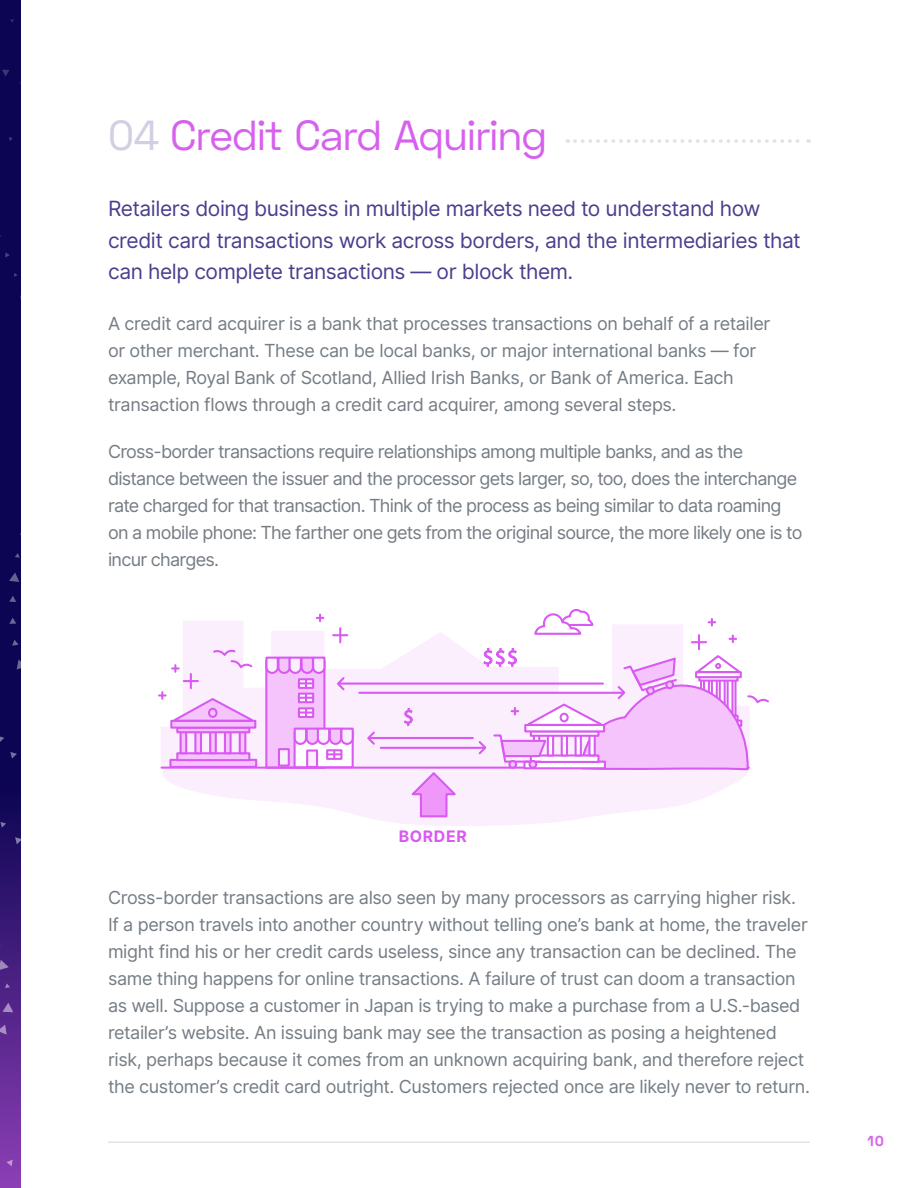
<style>
.page{position:relative;width:918px;height:1188px;background:#fff}
.page>*{position:absolute;margin:0;border:0;box-sizing:border-box;transform-origin:0 0}
.t1{font:42px "Space Grotesk";letter-spacing:-.03em;color:#d760ee}
.t2{font:21px/31.5px "Inter";letter-spacing:-.02em;color:#48408d}
.t3{font:18px/27px "Inter";letter-spacing:-.025em;color:#747c84}
.t4{font:700 15.9px "Inter";letter-spacing:.04em;color:#d959f2}
.t5{font:700 14.4px "Space Grotesk";color:#d760ee}
.s1{color:#d1cfe2}
</style>
<div class="page">
<svg style="left:0;top:0;width:20px;height:1188px;background:#210e63"></svg>
<svg style="left:0;top:1023px;width:10px;height:12px"></svg>
<svg style="left:2px;top:1002px;width:14px;height:14px"></svg>
<svg style="left:5px;top:983px;width:6px;height:7px"></svg>
<svg style="left:0;top:960px;width:10px;height:14px"></svg>
<svg style="left:0;top:940px;width:1px;height:13px"></svg>
<svg style="left:6px;top:1158px;width:8px;height:8px"></svg>
<svg style="left:13px;top:836px;width:7px;height:10px"></svg>
<svg style="left:0;top:821px;width:6px;height:8px"></svg>
<svg style="left:0;top:734px;width:17px;height:26px"></svg>
<svg style="left:14px;top:659px;width:6px;height:14px"></svg>
<svg style="left:12px;top:640px;width:8px;height:8px"></svg>
<svg style="left:9px;top:617px;width:9px;height:9px"></svg>
<svg style="left:9px;top:595px;width:9px;height:9px"></svg>
<svg style="left:9px;top:572px;width:11px;height:13px"></svg>
<svg style="left:15px;top:553px;width:5px;height:6px"></svg>
<svg style="left:13px;top:273px;width:5px;height:5px"></svg>
<svg style="left:4px;top:252px;width:6px;height:7px"></svg>
<svg style="left:7px;top:136px;width:6px;height:6px"></svg>
<svg style="left:18px;top:80px;width:2px;height:10px"></svg>
<svg style="left:0;top:67px;width:10px;height:10px"></svg>
<svg style="left:9px;top:18px;width:5px;height:5px"></svg>
<svg style="left:575px;top:139px;width:234px;height:4px"></svg>
<svg style="left:160px;top:766px;width:589px;height:60px;fill:#fbeefd"></svg>
<svg style="left:161px;top:621px;width:316px;height:146px;fill:#fbeefd"></svg>
<div style="left:266px;top:661px;width:58px;height:107px;background:#f6c4fc"></div>
<div style="left:265px;top:660px;width:60px;height:109px;border:2px solid #d959f2"></div>
<div style="left:279px;top:749px;width:10px;height:17px;background:#fbeefd"></div>
<div style="left:278px;top:748px;width:12px;height:19px;border:2px solid #d959f2"></div>
<div style="left:298px;top:678px;width:16px;height:11px;border:2px solid #d959f2"></div>
<svg style="left:264px;top:656px;width:63px;height:32px"></svg>
<div style="left:298px;top:693px;width:16px;height:10px;border:2px solid #d959f2"></div>
<svg style="left:299px;top:694px;width:14px;height:8px"></svg>
<svg style="left:299px;top:708px;width:14px;height:9px"></svg>
<div style="left:298px;top:707px;width:16px;height:11px;border:2px solid #d959f2"></div>
<hr style="left:299px;top:711px;width:14px;height:3px;background:#d959f2">
<hr style="left:162px;top:767px;width:587px;height:2px;background:#d959f2">
<div style="left:170px;top:760px;width:86px;height:7px;background:#f6c4fc"></div>
<div style="left:169px;top:759px;width:88px;height:9px;border:2px solid #d959f2"></div>
<div style="left:177px;top:753px;width:72px;height:7px;background:#f6c4fc"></div>
<div style="left:176px;top:752px;width:74px;height:9px;border:2px solid #d959f2"></div>
<div style="left:181px;top:731px;width:5px;height:22px;background:#f6c4fc"></div>
<div style="left:180px;top:730px;width:7px;height:24px;border:2px solid #d959f2"></div>
<div style="left:195px;top:731px;width:6px;height:22px;background:#f6c4fc"></div>
<div style="left:194px;top:730px;width:8px;height:24px;border:2px solid #d959f2"></div>
<div style="left:210px;top:731px;width:6px;height:22px;background:#f6c4fc"></div>
<div style="left:209px;top:730px;width:8px;height:24px;border:2px solid #d959f2"></div>
<div style="left:225px;top:731px;width:6px;height:22px;background:#f6c4fc"></div>
<div style="left:224px;top:730px;width:8px;height:24px;border:2px solid #d959f2"></div>
<div style="left:240px;top:731px;width:5px;height:22px;background:#f6c4fc"></div>
<div style="left:239px;top:730px;width:7px;height:24px;border:2px solid #d959f2"></div>
<div style="left:176px;top:727px;width:74px;height:6px;border:2px solid #d959f2"></div>
<div style="left:171px;top:721px;width:84px;height:7px;background:#f6c4fc"></div>
<div style="left:170px;top:720px;width:86px;height:9px;border:2px solid #d959f2"></div>
<svg style="left:173px;top:697px;width:81px;height:26px;background:#f3c6fa"></svg>
<div style="left:209px;top:709px;width:8px;height:8px;background:#f6c4fc;border-radius:50%"></div>
<div style="left:208px;top:708px;width:10px;height:10px;border:2px solid #d959f2;border-radius:50%"></div>
<svg style="left:408px;top:770px;width:52px;height:48px;background:#f3befa"></svg>
<div style="left:295px;top:732px;width:58px;height:35px;background:#fff"></div>
<div style="left:294px;top:731px;width:60px;height:37px;border:2px solid #d959f2"></div>
<div style="left:307px;top:751px;width:10px;height:16px;background:#fbeefd"></div>
<div style="left:306px;top:750px;width:12px;height:18px;border:2px solid #d959f2"></div>
<div style="left:326px;top:749px;width:16px;height:11px;border:2px solid #d959f2"></div>
<svg style="left:293px;top:727px;width:62px;height:32px"></svg>
<svg style="left:211px;top:649px;width:43px;height:22px"></svg>
<hr style="left:381px;top:747px;width:102px;height:2px;background:#d959f2">
<hr style="left:370px;top:737px;width:103px;height:2px;background:#d959f2">
<svg style="left:365px;top:730px;width:12px;height:17px"></svg>
<hr style="left:340px;top:683px;width:263px;height:2px;background:#d959f2">
<svg style="left:335px;top:675px;width:11px;height:17px"></svg>
<hr style="left:359px;top:692px;width:263px;height:2px;background:#d959f2">
<svg style="left:404px;top:708px;width:9px;height:18px"></svg>
<svg style="left:333px;top:628px;width:14px;height:14px"></svg>
<svg style="left:172px;top:665px;width:26px;height:23px"></svg>
<svg style="left:159px;top:692px;width:7px;height:7px"></svg>
<svg style="left:477px;top:608px;width:292px;height:163px"></svg>
<svg style="left:317px;top:615px;width:6px;height:6px"></svg>
<hr style="left:108px;top:1142px;width:702px;height:1px;background:#e2e3e3">
<h1 class="t1" style="left:108px;top:108px;width:441px"><span class="s1">04</span> Credit Card Aquiring</h1>
<p class="t2" style="left:108px;top:193px;width:694px">Retailers doing business in multiple markets need to understand how credit card transactions work across borders, and the intermediaries that can help complete transactions — or block them.</p>
<p class="t3" style="left:108px;top:310px;width:664px">A credit card acquirer is a bank that processes transactions on behalf of a retailer or other merchant. These can be local banks, or major international banks — for example, Royal Bank of Scotland, Allied Irish Banks, or Bank of America. Each transaction flows through a credit card acquirer, among several steps.</p>
<p class="t3" style="left:108px;top:438px;width:696px">Cross-border transactions require relationships among multiple banks, and as the distance between the issuer and the processor gets larger, so, too, does the interchange rate charged for that transaction. Think of the process as being similar to data roaming on a mobile phone: The farther one gets from the original source, the more likely one is to incur charges.</p>
<p class="t4" style="left:399px;top:825px;width:70px">BORDER</p>
<p class="t3" style="left:108px;top:884px;width:703px">Cross-border transactions are also seen by many processors as carrying higher risk.<br>If a person travels into another country without telling one’s bank at home, the traveler might find his or her credit cards useless, since any transaction can be declined. The same thing happens for online transactions. A failure of trust can doom a transaction as well. Suppose a customer in Japan is trying to make a purchase from a U.S.-based retailer’s website. An issuing bank may see the transaction as posing a heightened risk, perhaps because it comes from an unknown acquiring bank, and therefore reject the customer’s credit card outright. Customers rejected once are likely never to return.</p>
<p class="t5" style="left:867px;top:1132px;width:18px">10</p>
</div>
